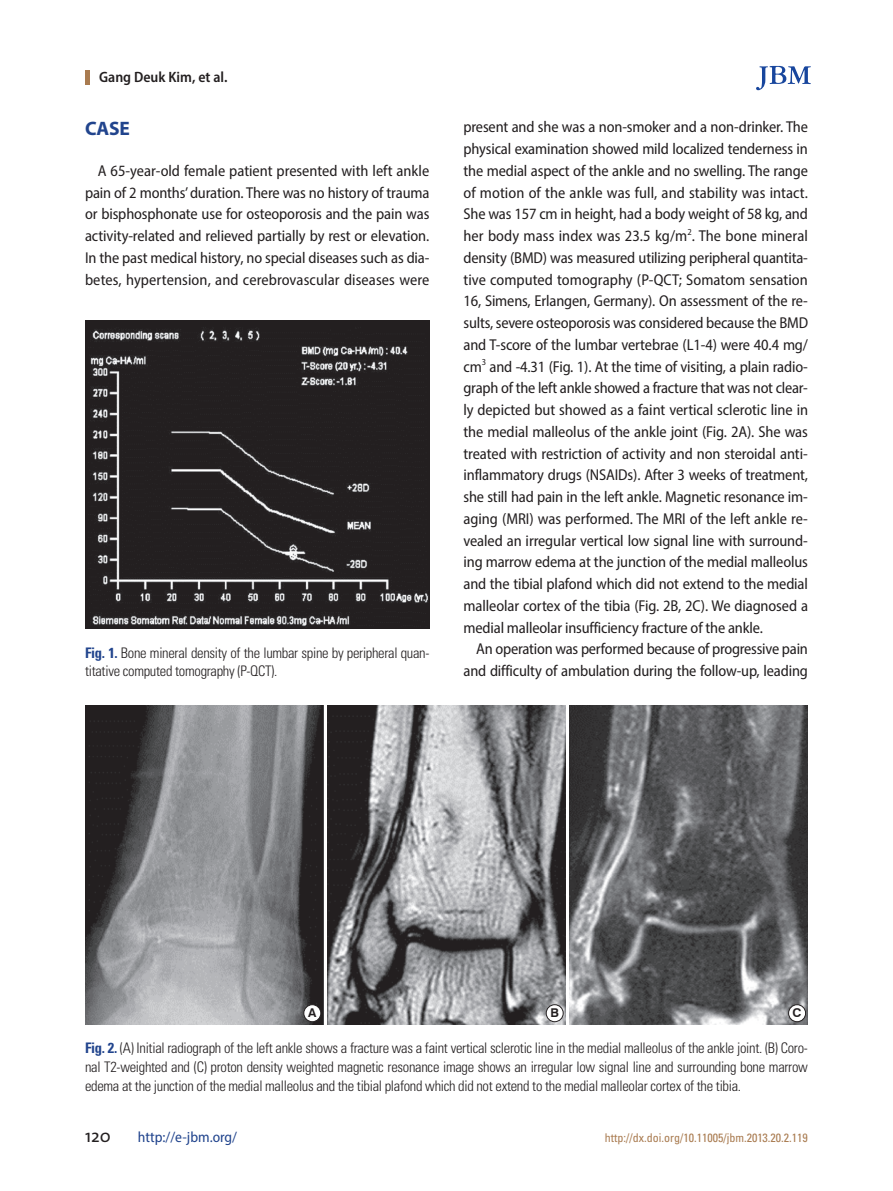
<style>
.page{position:relative;width:893px;height:1191px;background:#fff}
.page>*{position:absolute;margin:0;border:0;box-sizing:border-box;transform-origin:0 0}
.jbm_대제목{font:700 19.5px "Myriad Pro";color:#21448d}
.t1{font:18px "The Mix";color:#231f20}
.jbm_본문{font:semi-condensed 15.75px/21.8px "Myriad Pro";letter-spacing:-.01em;color:#231f20;text-align:justify}
.jbm_하시라-이름{font:600 semi-condensed 15px "Myriad Pro";color:#231f20}
.t2{font:semi-condensed 15px "Myriad Pro";color:#21448d}
.jbm_표그림캡션{font:300 condensed 14.55px/18.8px "Univers LT Std";letter-spacing:-.02em;color:#231f20}
.t3{font:700 12.15px "Swiss 721 BT";color:#231f20}
.t4{font:condensed 12px "Univers LT Std";color:#a97b50}
.s1{font-weight:700;color:#21448d}
</style>
<div class="page">
<hr style="left:85px;top:70px;width:4px;height:15px;background:#a97b50">
<svg style="left:756px;top:66px;width:55px;height:24px"></svg>
<img style="left:85px;top:321px;width:344px;height:307px">
<img style="left:85px;top:705px;width:238px;height:319px">
<div style="left:304px;top:1004px;width:17px;height:17px;background:#fff;border-radius:50%"></div>
<div style="left:304px;top:1004px;width:17px;height:18px;border:1px solid #231f20;border-radius:50%"></div>
<img style="left:327px;top:705px;width:239px;height:319px">
<div style="left:546px;top:1004px;width:17px;height:17px;background:#fff;border-radius:50%"></div>
<div style="left:546px;top:1004px;width:17px;height:18px;border:1px solid #231f20;border-radius:50%"></div>
<img style="left:570px;top:705px;width:238px;height:319px">
<div style="left:789px;top:1004px;width:17px;height:17px;background:#fff;border-radius:50%"></div>
<div style="left:788px;top:1004px;width:18px;height:18px;border:1px solid #231f20;border-radius:50%"></div>
<p class="jbm_하시라-이름" style="left:99px;top:68px;width:130px">Gang Deuk Kim, et al.</p>
<p class="jbm_대제목" style="left:85px;top:116px;width:46px">CASE</p>
<p class="jbm_본문" style="left:85px;top:159px;width:346px;text-indent:13px">A 65-year-old female patient presented with left ankle pain of 2 months’ duration. There was no history of trauma or bisphosphonate use for osteoporosis and the pain was activity-related and relieved partially by rest or elevation.<br>In the past medical history, no special diseases such as dia&shy;betes, hypertension, and cerebrovascular diseases were</p>
<p class="jbm_표그림캡션" style="left:85px;top:643px;width:346px"><span class="s1">Fig. 1.</span> Bone mineral density of the lumbar spine by peripheral quan&shy;titative computed tomography (P-QCT).</p>
<p class="jbm_본문" style="left:463px;top:116px;width:346px">present and she was a non-smoker and a non-drinker. The physical examination showed mild localized tenderness in the medial aspect of the ankle and no swelling. The range of motion of the ankle was full, and stability was intact.<br>She was 157 cm in height, had a body weight of 58 kg, and her body mass index was 23.5 kg/m<sup>2</sup>. The bone mineral density (BMD) was measured utilizing peripheral quantita&shy;tive computed tomography (P-QCT; Somatom sensation 16, Simens, Erlangen, Germany). On assessment of the re&shy;sults, severe osteoporosis was considered because the BMD and T-score of the lumbar vertebrae (L1-4) were 40.4 mg/ cm<sup>3</sup> and -4.31 (Fig. 1). At the time of visiting, a plain radio&shy;graph of the left ankle showed a fracture that was not clear&shy;ly depicted but showed as a faint vertical sclerotic line in the medial malleolus of the ankle joint (Fig. 2A). She was treated with restriction of activity and non steroidal anti&shy;inflammatory drugs (NSAIDs). After 3 weeks of treatment, she still had pain in the left ankle. Magnetic resonance im&shy;aging (MRI) was performed. The MRI of the left ankle re&shy;vealed an irregular vertical low signal line with surround&shy;ing marrow edema at the junction of the medial malleolus and the tibial plafond which did not extend to the medial malleolar cortex of the tibia (Fig. 2B, 2C). We diagnosed a medial malleolar insufficiency fracture of the ankle.</p>
<p class="jbm_본문" style="left:463px;top:638px;width:346px;text-align:right">An operation was performed because of progressive pain and difficulty of ambulation during the follow-up, leading</p>
<p class="t3" style="left:308px;top:1005px;width:10px">A</p>
<p class="t3" style="left:550px;top:1005px;width:10px">B</p>
<p class="t3" style="left:793px;top:1005px;width:10px">C</p>
<p class="jbm_표그림캡션" style="left:85px;top:1038px;width:724px;text-align:justify"><span class="s1">Fig. 2.</span> (A) Initial radiograph of the left ankle shows a fracture was a faint vertical sclerotic line in the medial malleolus of the ankle joint. (B) Coro&shy;nal T2-weighted and (C) proton density weighted magnetic resonance image shows an irregular low signal line and surrounding bone marrow edema at the junction of the medial malleolus and the tibial plafond which did not extend to the medial malleolar cortex of the tibia.</p>
<p class="t1" style="left:85px;top:1121px;width:27px">120</p>
<p class="t2" style="left:138px;top:1128px;width:101px">http://e-jbm.org/</p>
<p class="t4" style="left:605px;top:1130px;width:205px">http://dx.doi.org/10.11005/jbm.2013.20.2.119</p>
</div>
